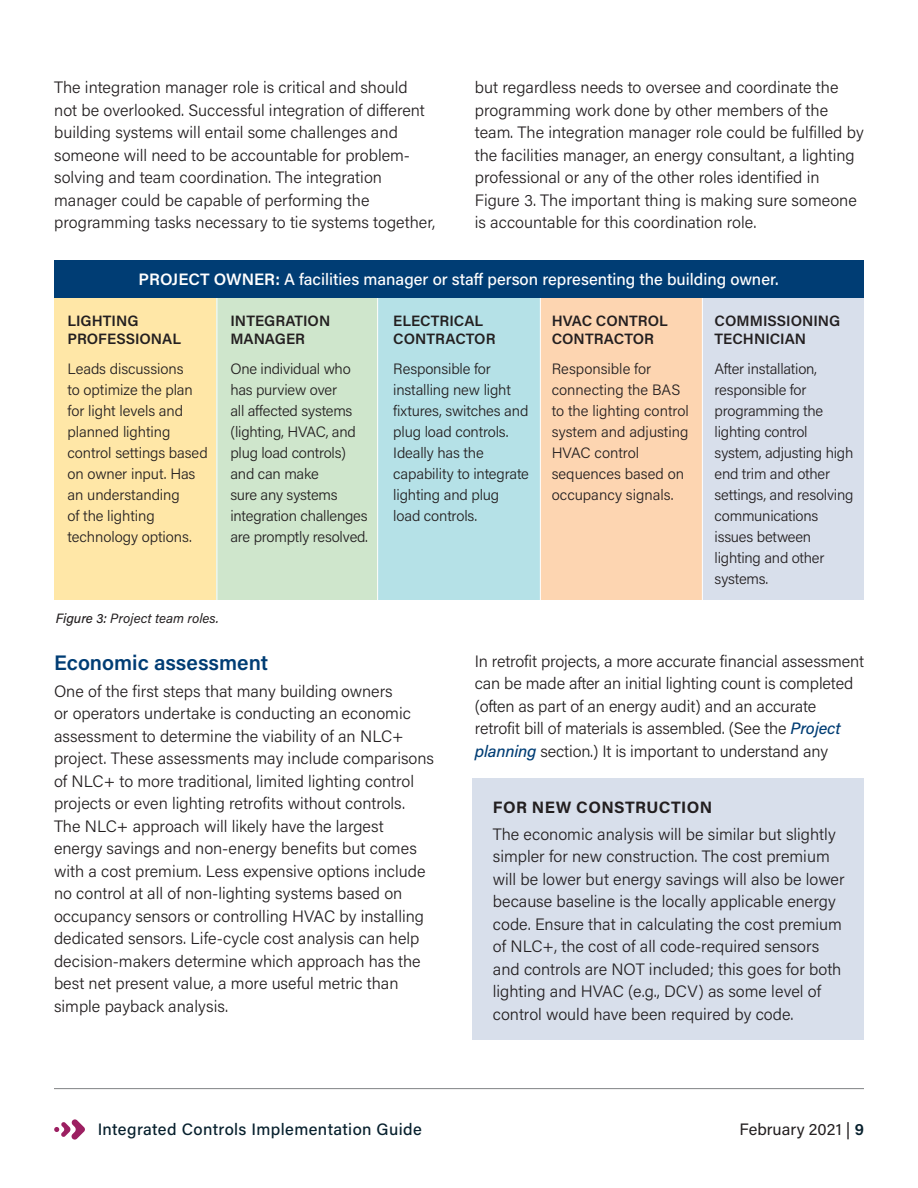
<style>
.page{position:relative;width:918px;height:1188px;background:#fff}
.page>*{position:absolute;margin:0;border:0;box-sizing:border-box;transform-origin:0 0}
.subhead_level_2{font:600 21px "Acumin Pro";color:#003d74}
.body_copy{font:300 16.5px/22.5px "Acumin Pro";color:#231f20}
.sidebar_copy{font:300 16.5px/22.5px "Acumin Pro";color:#231f20}
.body_copy-2{font:500 16.5px "Acumin Pro";color:#fff}
.t1{font:500 16.5px "Acumin Pro";letter-spacing:.025em;color:#07202d}
.Yellow_notes_heading{font:700 16.5px "Acumin Pro";letter-spacing:.025em;color:#231f20}
.t2{font:16.5px "Acumin Pro";color:#231f20}
.body_copy-3{font:300 15px/21px "Acumin Pro";letter-spacing:-.01em;color:#231f20}
.body_copy-4{font:600 15px/18px "Acumin Pro";color:#231f20}
.tables_figures{font:italic 13.5px "Acumin Pro";color:#231f20}
.s1{font-weight:600}
.s2{font-weight:500}
.s3{font-weight:500;font-style:italic;color:#003d74}
.s4{font-weight:600;color:#07202d}
</style>
<div class="page">
<svg style="left:54px;top:1119px;width:31px;height:21px"></svg>
<hr style="left:54px;top:1088px;width:810px;height:1px;background:#808285">
<div style="left:54px;top:297px;width:162px;height:302px;background:#ffe7a7"></div>
<div style="left:216px;top:297px;width:162px;height:302px;background:#cfe6cc"></div>
<div style="left:378px;top:297px;width:162px;height:302px;background:#b5e1e7"></div>
<div style="left:702px;top:297px;width:162px;height:302px;background:#d8dfeb"></div>
<div style="left:540px;top:297px;width:162px;height:302px;background:#fdd5b1"></div>
<hr style="left:217px;top:294px;width:1px;height:326px;background:#fff">
<hr style="left:377px;top:294px;width:1px;height:326px;background:#fff">
<hr style="left:540px;top:294px;width:1px;height:326px;background:#fff">
<hr style="left:702px;top:294px;width:1px;height:326px;background:#fff">
<div style="left:55px;top:260px;width:809px;height:37px;background:#003d74"></div>
<div style="left:472px;top:778px;width:392px;height:262px;background:#d8dfeb"></div>
<p class="body_copy" style="left:54px;top:75px;width:383px">The integration manager role is critical and should<br>not be overlooked. Successful integration of different building systems will entail some challenges and someone will need to be accountable for problem&shy;solving and team coordination. The integration manager could be capable of performing the programming tasks necessary to tie systems together,</p>
<p class="body_copy" style="left:475px;top:75px;width:390px">but regardless needs to oversee and coordinate the programming work done by other members of the team. The integration manager role could be fulfilled by the facilities manager, an energy consultant, a lighting professional or any of the other roles identified in Figure 3. The important thing is making sure someone is accountable for this coordination role.</p>
<p class="body_copy-2" style="left:139px;top:268px;width:641px"><span class="s1">PROJECT OWNER:</span> A facilities manager or staff person representing the building owner.</p>
<p class="body_copy-4" style="left:68px;top:311px;width:115px">LIGHTING<br>PROFESSIONAL</p>
<p class="body_copy-3" style="left:68px;top:358px;width:142px">Leads discussions<br>to optimize the plan for light levels and planned lighting control settings based on owner input. Has an understanding<br>of the lighting technology options.</p>
<p class="body_copy-4" style="left:230px;top:311px;width:101px">INTEGRATION<br>MANAGER</p>
<p class="body_copy-3" style="left:230px;top:358px;width:139px">One individual who has purview over<br>all affected systems (lighting, HVAC, and plug load controls) and can make<br>sure any systems integration challenges are promptly resolved.</p>
<p class="body_copy-4" style="left:393px;top:311px;width:104px">ELECTRICAL<br>CONTRACTOR</p>
<p class="body_copy-3" style="left:393px;top:358px;width:137px">Responsible for installing new light fixtures, switches and plug load controls.<br>Ideally has the capability to integrate lighting and plug load controls.</p>
<p class="body_copy-4" style="left:552px;top:311px;width:118px">HVAC CONTROL<br>CONTRACTOR</p>
<p class="body_copy-3" style="left:552px;top:358px;width:139px">Responsible for connecting the BAS to the lighting control system and adjusting<br>HVAC control sequences based on occupancy signals.</p>
<p class="tables_figures" style="left:56px;top:609px;width:165px"><span class="s2">Figure 3:</span> Project team roles.</p>
<p class="body_copy-4" style="left:715px;top:311px;width:127px">COMMISSIONING<br>TECHNICIAN</p>
<p class="body_copy-3" style="left:715px;top:358px;width:140px">After installation, responsible for programming the lighting control system, adjusting high end trim and other settings, and resolving communications issues between lighting and other systems.</p>
<p class="subhead_level_2" style="left:54px;top:648px;width:216px">Economic assessment</p>
<p class="body_copy" style="left:54px;top:679px;width:382px">One of the first steps that many building owners<br>or operators undertake is conducting an economic assessment to determine the viability of an NLC+ project. These assessments may include comparisons of NLC+ to more traditional, limited lighting control projects or even lighting retrofits without controls.<br>The NLC+ approach will likely have the largest energy savings and non-energy benefits but comes with a cost premium. Less expensive options include no control at all of non-lighting systems based on occupancy sensors or controlling HVAC by installing dedicated sensors. Life-cycle cost analysis can help decision-makers determine which approach has the best net present value, a more useful metric than simple payback analysis.</p>
<p class="body_copy" style="left:475px;top:649px;width:391px">In retrofit projects, a more accurate financial assessment can be made after an initial lighting count is completed (often as part of an energy audit) and an accurate retrofit bill of materials is assembled. (See the <span class="s3">Project planning</span> section.) It is important to understand any</p>
<p class="Yellow_notes_heading" style="left:493px;top:795px;width:221px">FOR NEW CONSTRUCTION</p>
<p class="sidebar_copy" style="left:493px;top:822px;width:353px">The economic analysis will be similar but slightly simpler for new construction. The cost premium will be lower but energy savings will also be lower because baseline is the locally applicable energy code. Ensure that in calculating the cost premium of NLC+, the cost of all code-required sensors and controls are NOT included; this goes for both lighting and HVAC (e.g., DCV) as some level of control would have been required by code.</p>
<p class="t1" style="left:98px;top:1118px;width:326px">Integrated Controls Implementation Guide</p>
<p class="t2" style="left:739px;top:1118px;width:126px">February 2021 | <span class="s4">9</span></p>
</div>
